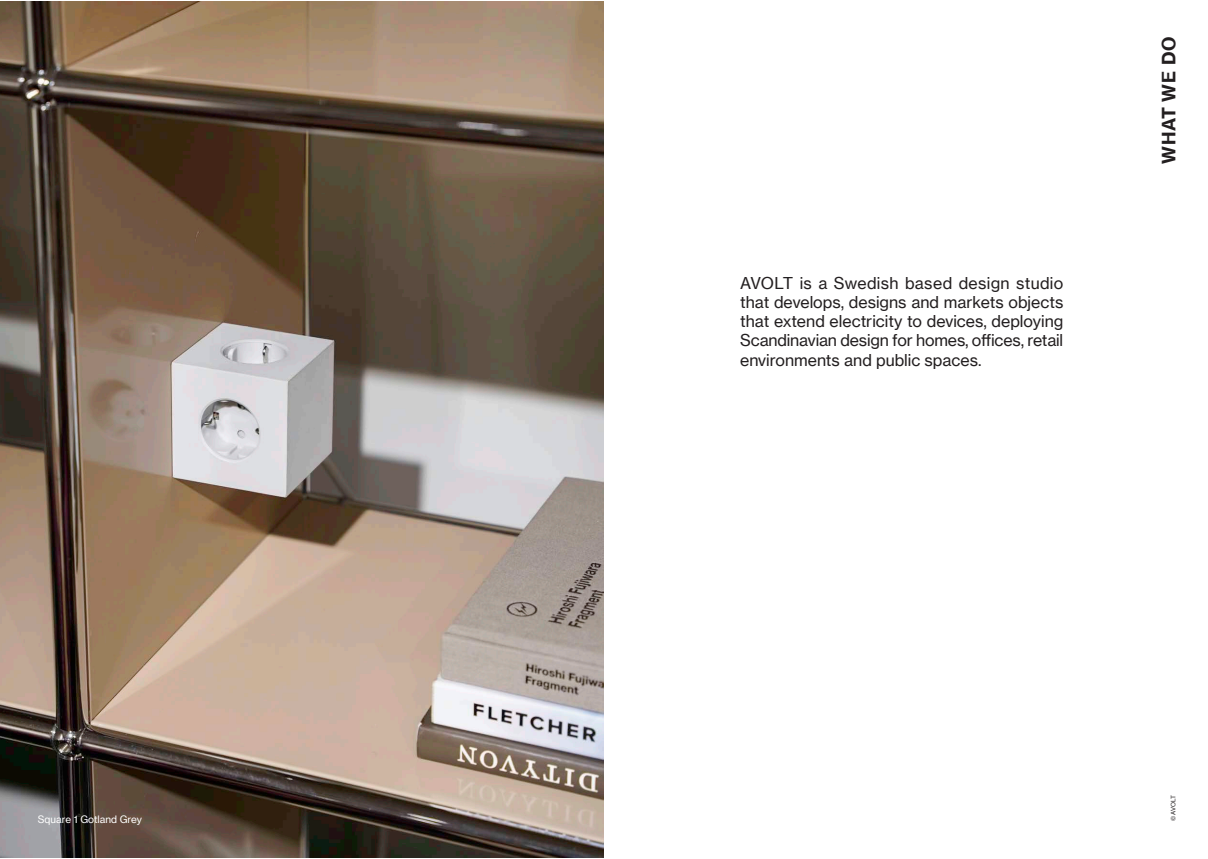
<style>
.page{position:relative;width:1208px;height:859px;background:#fff}
.page>*{position:absolute;margin:0;border:0;box-sizing:border-box;transform-origin:0 0}
.t1{font:18px "N Haas Grotesk TX Pro 75 Bd";letter-spacing:.035em;color:#231f20}
.t2{font:16px/19.2px "N Haas Grotesk TX Pro 55 Rg";letter-spacing:-.005em;color:#231f20;text-align:justify}
.t3{font:10px "N Haas Grotesk TX Pro 55 Rg";color:#fff}
.t4{font:6px "N Haas Grotesk TX Pro 55 Rg";letter-spacing:-.05em;color:#231f20}
</style>
<div class="page">
<img style="left:0;top:1px;width:604px;height:857px">
<p class="t3" style="left:38px;top:813px;width:106px">Square 1 Gotland Grey</p>
<p class="t2" style="left:740px;top:273px;width:325px">AVOLT is a Swedish based design studio that develops, designs and markets objects that extend electricity to devices, deploying Scandinavian design for homes, offices, retail environments and public spaces.</p>
<p class="t1" style="left:1157px;top:164px;width:128px;rotate:-90deg">WHAT WE DO</p>
<p class="t4" style="left:1169px;top:821px;width:28px;rotate:-90deg">© AVOLT</p>
</div>
